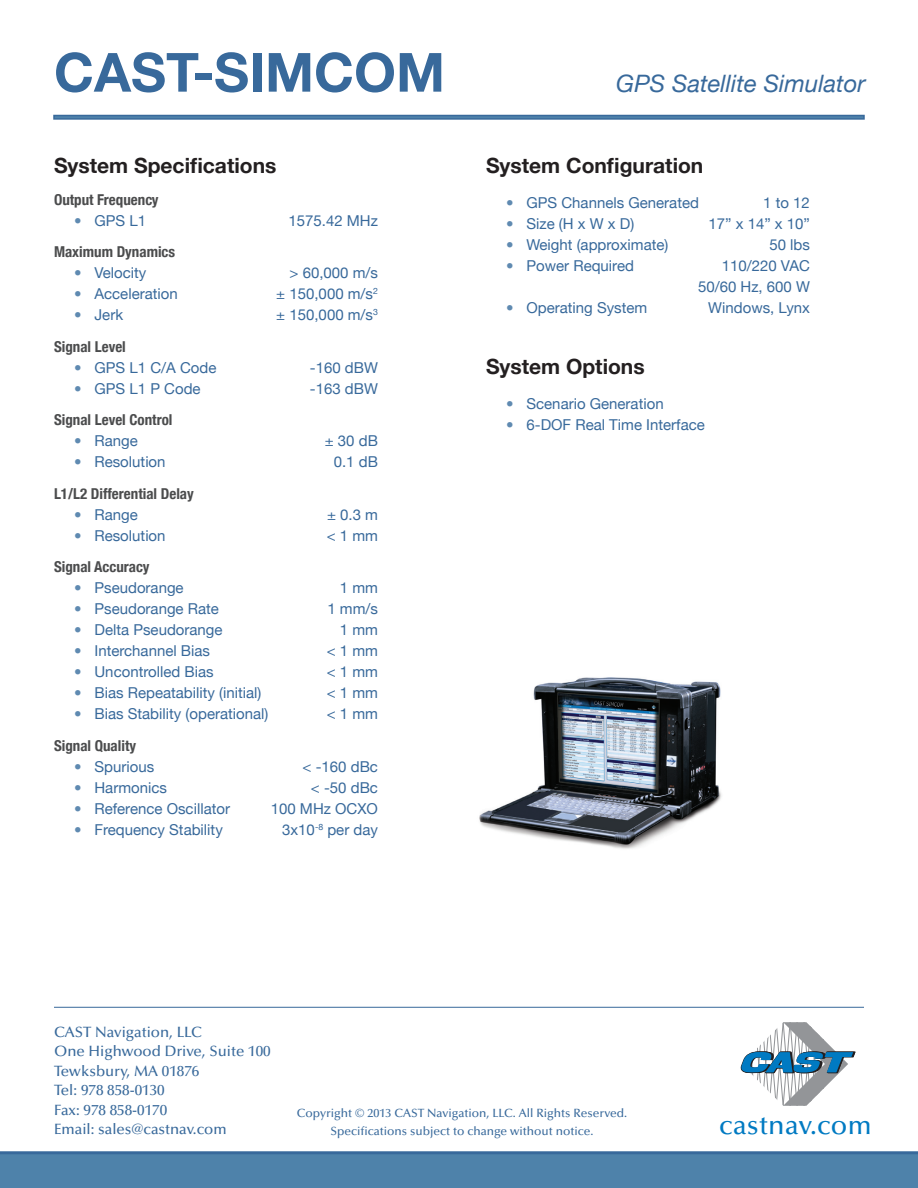
<style>
.page{position:relative;width:918px;height:1188px;background:#fff}
.page>*{position:absolute;margin:0;border:0;box-sizing:border-box;transform-origin:0 0}
.Product_Name_on_BACK{font:700 54px "Helvetica Neue";color:#38699b}
.t1{font:500 27px "Optima";letter-spacing:.01em;color:#007ac2}
.Product_Name_on_BACK-2{font:italic 24px "Helvetica Neue";color:#38699b}
.Headings_on_back{font:700 21px "Helvetica Neue";color:#231f20}
.t2{font:15px/21px "Helvetica Neue";color:#38699b;text-align:right}
.t3{font:500 15px/19.5px "Optima";color:#38699b}
.subheads{font:700 condensed 15px "Helvetica Neue";color:#4b4c4d}
.t4{font:500 12px/18px "Optima";color:#38699b;text-align:center}
.s1{color:#5f8ab1}
</style>
<div class="page">
<svg style="left:53px;top:115px;width:812px;height:5px;background:#4d7ca7"></svg>
<svg style="left:740px;top:1022px;width:116px;height:84px"></svg>
<svg style="left:0;top:1151px;width:918px;height:37px;background:#4d80a9"></svg>
<hr style="left:54px;top:1007px;width:810px;height:1px;background:#38699b">
<img style="left:479px;top:677px;width:243px;height:172px">
<p class="Product_Name_on_BACK" style="left:54px;top:24px;width:393px">CAST-SIMCOM</p>
<p class="Headings_on_back" style="left:54px;top:147px;width:224px">System Specifications</p>
<p class="subheads" style="left:54px;top:187px;width:106px">Output Frequency</p>
<p class="t2" style="left:74px;top:209px;width:73px"><span class="s1">•</span> GPS L1</p>
<p class="t2" style="left:289px;top:209px;width:91px">1575.42 MHz</p>
<p class="subheads" style="left:54px;top:240px;width:123px">Maximum Dynamics</p>
<p class="t2" style="left:74px;top:262px;width:74px"><span class="s1">•</span> Velocity</p>
<p class="t2" style="left:290px;top:262px;width:90px">&gt; 60,000 m/s</p>
<p class="t2" style="left:74px;top:283px;width:105px"><span class="s1">•</span> Acceleration</p>
<p class="t2" style="left:276px;top:283px;width:103px">± 150,000 m/s<sup>2</sup></p>
<p class="t2" style="left:74px;top:304px;width:50px"><span class="s1">•</span> Jerk</p>
<p class="t2" style="left:276px;top:304px;width:103px">± 150,000 m/s<sup>3</sup></p>
<p class="subheads" style="left:54px;top:334px;width:73px">Signal Level</p>
<p class="t2" style="left:74px;top:356px;width:144px"><span class="s1">•</span> GPS L1 C/A Code</p>
<p class="t2" style="left:310px;top:356px;width:70px">-160 dBW</p>
<p class="t2" style="left:74px;top:377px;width:128px"><span class="s1">•</span> GPS L1 P Code</p>
<p class="t2" style="left:310px;top:377px;width:70px">-163 dBW</p>
<p class="subheads" style="left:54px;top:408px;width:120px">Signal Level Control</p>
<p class="t2" style="left:74px;top:430px;width:65px"><span class="s1">•</span> Range</p>
<p class="t2" style="left:325px;top:430px;width:55px">± 30 dB</p>
<p class="t2" style="left:74px;top:451px;width:93px"><span class="s1">•</span> Resolution</p>
<p class="t2" style="left:334px;top:451px;width:46px">0.1 dB</p>
<p class="subheads" style="left:54px;top:481px;width:141px">L1/L2 Differential Delay</p>
<p class="t2" style="left:74px;top:503px;width:65px"><span class="s1">•</span> Range</p>
<p class="t2" style="left:327px;top:503px;width:52px">± 0.3 m</p>
<p class="t2" style="left:74px;top:524px;width:93px"><span class="s1">•</span> Resolution</p>
<p class="t2" style="left:327px;top:524px;width:53px">&lt; 1 mm</p>
<p class="subheads" style="left:54px;top:555px;width:97px">Signal Accuracy</p>
<p class="t2" style="left:74px;top:577px;width:111px"><span class="s1">•</span> Pseudorange</p>
<p class="t2" style="left:340px;top:577px;width:40px">1 mm</p>
<p class="t2" style="left:74px;top:598px;width:146px"><span class="s1">•</span> Pseudorange Rate</p>
<p class="t2" style="left:327px;top:598px;width:52px">1 mm/s</p>
<p class="t2" style="left:74px;top:619px;width:150px"><span class="s1">•</span> Delta Pseudorange</p>
<p class="t2" style="left:340px;top:619px;width:40px">1 mm</p>
<p class="t2" style="left:74px;top:640px;width:137px"><span class="s1">•</span> Interchannel Bias</p>
<p class="t2" style="left:327px;top:640px;width:53px">&lt; 1 mm</p>
<p class="t2" style="left:74px;top:661px;width:141px"><span class="s1">•</span> Uncontrolled Bias</p>
<p class="t2" style="left:327px;top:661px;width:53px">&lt; 1 mm</p>
<p class="t2" style="left:74px;top:682px;width:189px"><span class="s1">•</span> Bias Repeatability (initial)</p>
<p class="t2" style="left:327px;top:682px;width:53px">&lt; 1 mm</p>
<p class="t2" style="left:74px;top:703px;width:196px"><span class="s1">•</span> Bias Stability (operational)</p>
<p class="t2" style="left:327px;top:703px;width:53px">&lt; 1 mm</p>
<p class="subheads" style="left:54px;top:733px;width:84px">Signal Quality</p>
<p class="t2" style="left:74px;top:755px;width:81px"><span class="s1">•</span> Spurious</p>
<p class="t2" style="left:303px;top:755px;width:77px">&lt; -160 dBc</p>
<p class="t2" style="left:74px;top:776px;width:94px"><span class="s1">•</span> Harmonics</p>
<p class="t2" style="left:311px;top:776px;width:69px">&lt; -50 dBc</p>
<p class="t2" style="left:74px;top:797px;width:157px"><span class="s1">•</span> Reference Oscillator</p>
<p class="t2" style="left:271px;top:797px;width:109px">100 MHz OCXO</p>
<p class="t2" style="left:74px;top:818px;width:150px"><span class="s1">•</span> Frequency Stability</p>
<p class="t2" style="left:282px;top:818px;width:97px">3x10<sup>-8</sup> per day</p>
<p class="Product_Name_on_BACK-2" style="left:616px;top:63px;width:251px">GPS Satellite Simulator</p>
<p class="Headings_on_back" style="left:486px;top:147px;width:219px">System Configuration</p>
<p class="t2" style="left:506px;top:191px;width:194px"><span class="s1">•</span> GPS Channels Generated</p>
<p class="t2" style="left:763px;top:191px;width:48px">1 to 12</p>
<p class="t2" style="left:506px;top:212px;width:129px"><span class="s1">•</span> Size (H x W x D)</p>
<p class="t2" style="left:709px;top:212px;width:103px">17” x 14” x 10”</p>
<p class="t2" style="left:506px;top:233px;width:164px"><span class="s1">•</span> Weight (approximate)</p>
<p class="t2" style="left:769px;top:233px;width:42px">50 lbs</p>
<p class="t2" style="left:506px;top:254px;width:129px"><span class="s1">•</span> Power Required</p>
<p class="t2" style="left:698px;top:254px;width:113px">110/220 VAC<br>50/60 Hz, 600 W</p>
<p class="t2" style="left:506px;top:296px;width:143px"><span class="s1">•</span> Operating System</p>
<p class="t2" style="left:708px;top:296px;width:103px">Windows, Lynx</p>
<p class="Headings_on_back" style="left:486px;top:348px;width:160px">System Options</p>
<p class="t2" style="left:506px;top:392px;width:159px"><span class="s1">•</span> Scenario Generation</p>
<p class="t2" style="left:506px;top:413px;width:200px"><span class="s1">•</span> 6-DOF Real Time Interface</p>
<p class="t3" style="left:54px;top:1022px;width:218px">CAST Navigation, LLC<br>One Highwood Drive, Suite 100<br>Tewksbury, MA 01876<br>Tel: 978 858-0130<br>Fax: 978 858-0170<br>Email: sales@castnav.com</p>
<p class="t4" style="left:297px;top:1104px;width:332px">Copyright © 2013 CAST Navigation, LLC. All Rights Reserved.<br>Specifications subject to change without notice.</p>
<h2 class="t1" style="left:719px;top:1110px;width:154px">castnav.com</h2>
</div>
